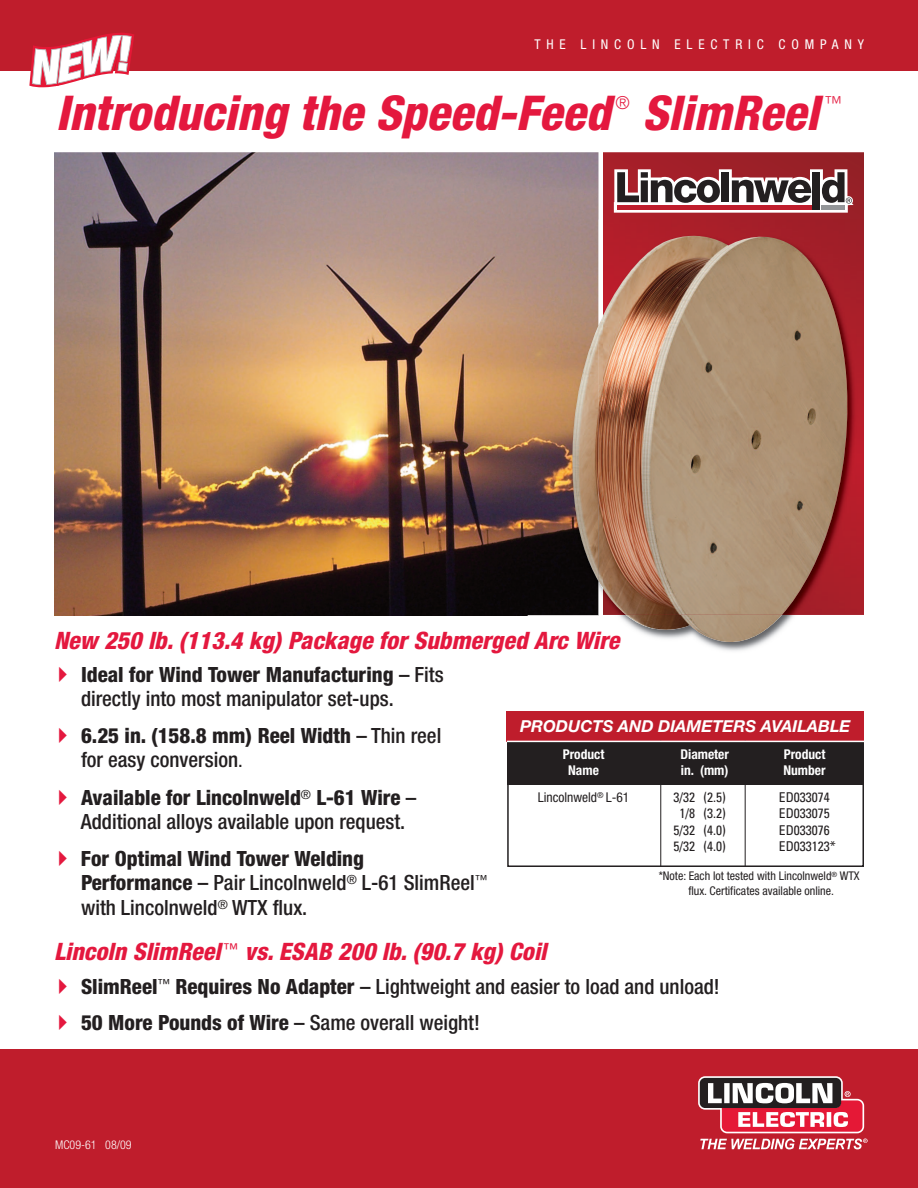
<style>
.page{position:relative;width:918px;height:1188px;background:#fff}
.page>*{position:absolute;margin:0;border:0;box-sizing:border-box;transform-origin:0 0}
.t1{font:italic 800 condensed 48px "Helvetica Neue";letter-spacing:.005em;color:#e4183e}
.t2{font:italic 800 condensed 24px "Helvetica Neue";letter-spacing:.005em;color:#e4183e}
.t3{font:500 condensed 21px/24.2px "Helvetica Neue";color:#231f20}
.t4{font:300 condensed 18px "Helvetica Neue";color:#e4183e}
.t5{font:italic 700 16.5px "Helvetica Neue";color:#fff}
.t6{font:condensed 13.5px/16.2px "Univers";color:#231f20;text-align:center}
.t7{font:700 condensed 13.5px/16.2px "Helvetica Neue";color:#fff}
.t8{font:condensed 13.5px "Helvetica Neue";letter-spacing:.43em;color:#fff}
.t9{font:condensed 13.5px "Helvetica Neue";color:#231f20}
.t10{font:condensed 12px/14.4px "Helvetica Neue";color:#231f20;text-align:center}
.t11{font:300 condensed 12px "Helvetica Neue";color:#fff}
.s1{font-weight:800}
.s2{font-family:"Univers";font-weight:400}
</style>
<div class="page">
<img style="left:54px;top:152px;width:544px;height:463px">
<div style="left:603px;top:151px;width:261px;height:464px;background:linear-gradient(to right,#aa1f2a,#942026)"></div>
<div style="left:0;top:1049px;width:918px;height:139px;background:#bf1d2c"></div>
<div style="left:0;top:0;width:918px;height:71px;background:#bf1d2c"></div>
<svg style="left:700px;top:1139px;width:168px;height:10px"></svg>
<svg style="left:698px;top:1076px;width:166px;height:57px;background:#b16771"></svg>
<svg style="left:29px;top:33px;width:105px;height:54px"></svg>
<hr style="left:41px;top:148px;width:835px;height:4px;background:#fff">
<img style="left:528px;top:219px;width:70px;height:396px">
<img style="left:603px;top:219px;width:261px;height:396px">
<img style="left:598px;top:589px;width:5px;height:27px">
<img style="left:598px;top:219px;width:1px;height:96px">
<img style="left:626px;top:615px;width:156px;height:27px">
<img style="left:572px;top:325px;width:26px;height:256px">
<img style="left:603px;top:236px;width:244px;height:379px">
<img style="left:598px;top:315px;width:5px;height:274px">
<div style="left:507px;top:755px;width:357px;height:112px;border:2px solid #231f20"></div>
<div style="left:507px;top:711px;width:357px;height:30px;background:#bf1d2c"></div>
<div style="left:507px;top:741px;width:154px;height:44px;background:#231f20"></div>
<div style="left:661px;top:741px;width:84px;height:44px;background:#231f20"></div>
<div style="left:745px;top:741px;width:119px;height:44px;background:#231f20"></div>
<hr style="left:660px;top:741px;width:1px;height:125px;background:#231f20">
<hr style="left:745px;top:741px;width:1px;height:125px;background:#231f20">
<hr style="left:507px;top:741px;width:357px;height:1px;background:#fff">
<svg style="left:614px;top:169px;width:240px;height:44px"></svg>
<p class="t8" style="left:534px;top:39px;width:331px">THE LINCOLN ELECTRIC COMPANY</p>
<h1 class="t1" style="left:56px;top:95px;width:556px">Introducing the Speed-Feed</h1>
<p class="t4" style="left:615px;top:96px;width:16px">®</p>
<h1 class="t1" style="left:642px;top:95px;width:178px">SlimReel</h1>
<p class="t4" style="left:825px;top:96px;width:19px">™</p>
<p class="t2" style="left:54px;top:632px;width:567px">New 250 lb. (113.4 kg) Package for Submerged Arc Wire</p>
<p class="t3" style="left:81px;top:664px;width:364px"><span class="s1">Ideal for Wind Tower Manufacturing</span> – Fits directly into most manipulator set-ups.</p>
<p class="t3" style="left:81px;top:726px;width:362px"><span class="s1">6.25 in. (158.8 mm) Reel Width</span> – Thin reel for easy conversion<span class="s2">.</span></p>
<p class="t3" style="left:81px;top:787px;width:337px"><span class="s1">Available for Lincolnweld</span><sup>®</sup> <span class="s1">L-61 Wire</span> –<br>Additional alloys available upon request.</p>
<p class="t3" style="left:81px;top:848px;width:408px;line-height:24.6px"><span class="s1">For Optimal Wind Tower Welding<br>Performance</span> – Pair Lincolnweld<sup>®</sup> L-61 SlimReel<sup>™ </sup>with Lincolnweld<sup>®</sup> WTX flux.</p>
<p class="t5" style="left:520px;top:720px;width:332px">PRODUCTS AND DIAMETERS AVAILABLE</p>
<p class="t7" style="left:563px;top:748px;width:43px;text-align:center">Product<br>Name</p>
<p class="t7" style="left:680px;top:748px;width:50px">Diameter in. (mm)</p>
<p class="t7" style="left:783px;top:748px;width:44px">Product<br>Number</p>
<p class="t9" style="left:538px;top:793px;width:93px">Lincolnweld<sup>®</sup> L-61</p>
<p class="t6" style="left:674px;top:791px;width:23px">3/32<br>1/8<br>5/32<br>5/32</p>
<p class="t6" style="left:703px;top:791px;width:24px;text-align:justify">(2.5) (3.2) (4.0) (4.0)</p>
<p class="t6" style="left:779px;top:791px;width:58px;text-align:left">ED033074<br>ED033075<br>ED033076<br>ED033123*</p>
<p class="t10" style="left:659px;top:870px;width:202px">*Note: Each lot tested with Lincolnweld<sup>®</sup> WTX flux. Certificates available online.</p>
<p class="t2" style="left:54px;top:943px;width:494px">Lincoln SlimReel <sup>™</sup> vs. ESAB 200 lb. (90.7 kg) Coil</p>
<p class="t3" style="left:81px;top:970px;width:640px;line-height:36px"><span class="s1">SlimReel</span><sup>™</sup> <span class="s1">Requires No Adapter</span> – Lightweight and easier to load and unload!<br><span class="s1">50 More Pounds of Wire</span> – Same overall weight!</p>
<p class="t11" style="left:55px;top:1140px;width:78px">MC09-61 08/09</p>
</div>
